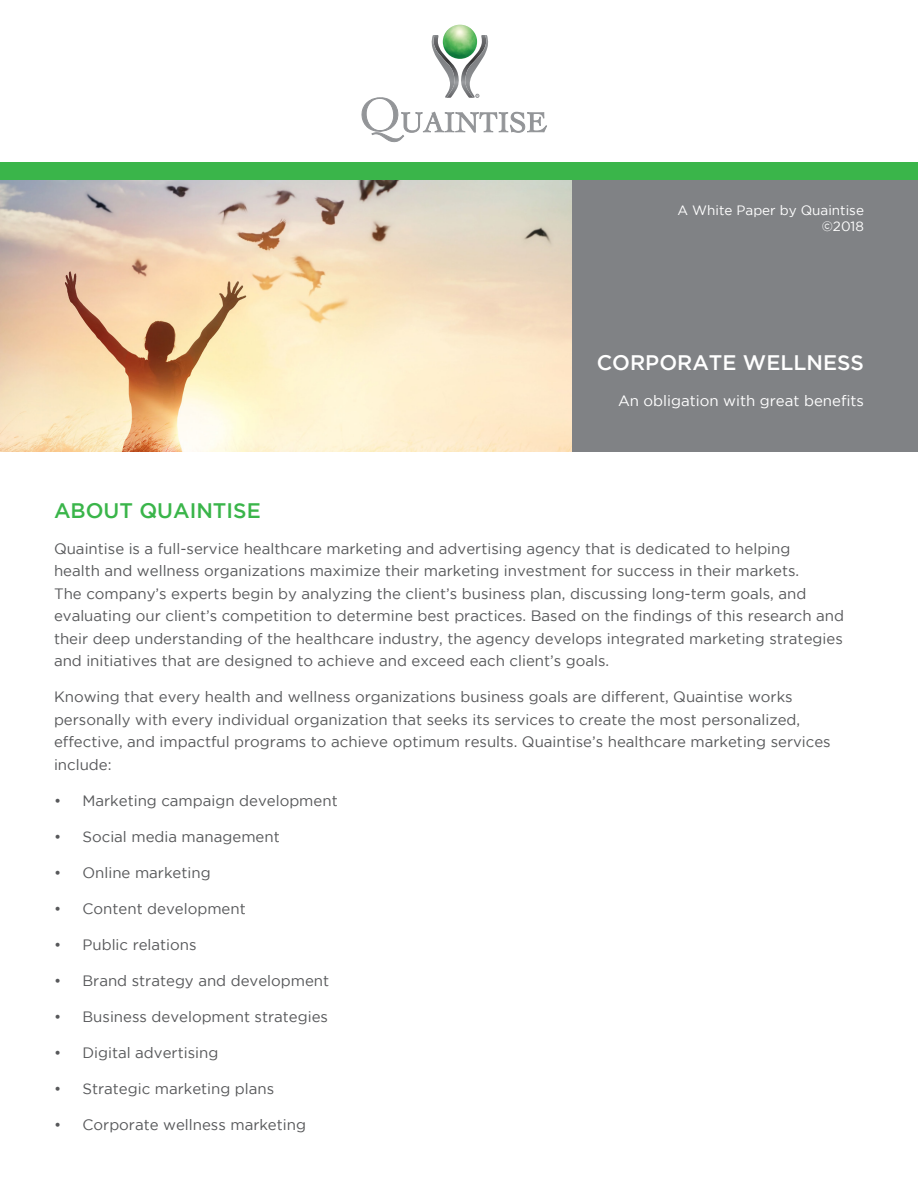
<style>
.page{position:relative;width:918px;height:1188px;background:#fff}
.page>*{position:absolute;margin:0;border:0;box-sizing:border-box;transform-origin:0 0}
.t1{font:500 21px "Gotham";color:#fff}
.t2{font:500 21px "Gotham";color:#3ab54a}
.t3{font:15px/22.5px "Gotham";color:#57585a}
.t4{font:15px "Gotham";color:#fff}
.t5{font:13.5px/16.2px "Gotham";color:#fff;text-align:right}
</style>
<div class="page">
<div style="left:347px;top:164px;width:571px;height:287px;background:#808285"></div>
<img style="left:0;top:179px;width:571px;height:272px">
<div style="left:0;top:162px;width:918px;height:17px;background:#3ab54a"></div>
<img style="left:431px;top:35px;width:23px;height:31px">
<img style="left:464px;top:35px;width:24px;height:31px">
<svg style="left:361px;top:66px;width:186px;height:77px"></svg>
<img style="left:443px;top:25px;width:34px;height:34px;border-radius:17px">
<p class="t5" style="left:677px;top:202px;width:188px">A White Paper by Quaintise ©2018</p>
<p class="t1" style="left:597px;top:351px;width:269px">CORPORATE WELLNESS</p>
<p class="t4" style="left:618px;top:393px;width:247px">An obligation with great benefits</p>
<p class="t2" style="left:54px;top:498px;width:208px">ABOUT QUAINTISE</p>
<p class="t3" style="left:54px;top:537px;width:792px">Quaintise is a full-service healthcare marketing and advertising agency that is dedicated to helping<br>health and wellness organizations maximize their marketing investment for success in their markets.<br>The company’s experts begin by analyzing the client’s business plan, discussing long-term goals, and evaluating our client’s competition to determine best practices. Based on the findings of this research and their deep understanding of the healthcare industry, the agency develops integrated marketing strategies and initiatives that are designed to achieve and exceed each client’s goals.</p>
<p class="t3" style="left:54px;top:685px;width:778px">Knowing that every health and wellness organizations business goals are different, Quaintise works personally with every individual organization that seeks its services to create the most personalized, effective, and impactful programs to achieve optimum results. Quaintise’s healthcare marketing services include:</p>
<p class="t3" style="left:54px;top:789px;width:285px">• Marketing campaign development</p>
<p class="t3" style="left:54px;top:825px;width:227px">• Social media management</p>
<p class="t3" style="left:54px;top:861px;width:158px">• Online marketing</p>
<p class="t3" style="left:54px;top:897px;width:193px">• Content development</p>
<p class="t3" style="left:54px;top:933px;width:144px">• Public relations</p>
<p class="t3" style="left:54px;top:969px;width:277px">• Brand strategy and development</p>
<p class="t3" style="left:54px;top:1005px;width:276px">• Business development strategies</p>
<p class="t3" style="left:54px;top:1041px;width:166px">• Digital advertising</p>
<p class="t3" style="left:54px;top:1077px;width:222px">• Strategic marketing plans</p>
<p class="t3" style="left:54px;top:1113px;width:254px">• Corporate wellness marketing</p>
</div>
